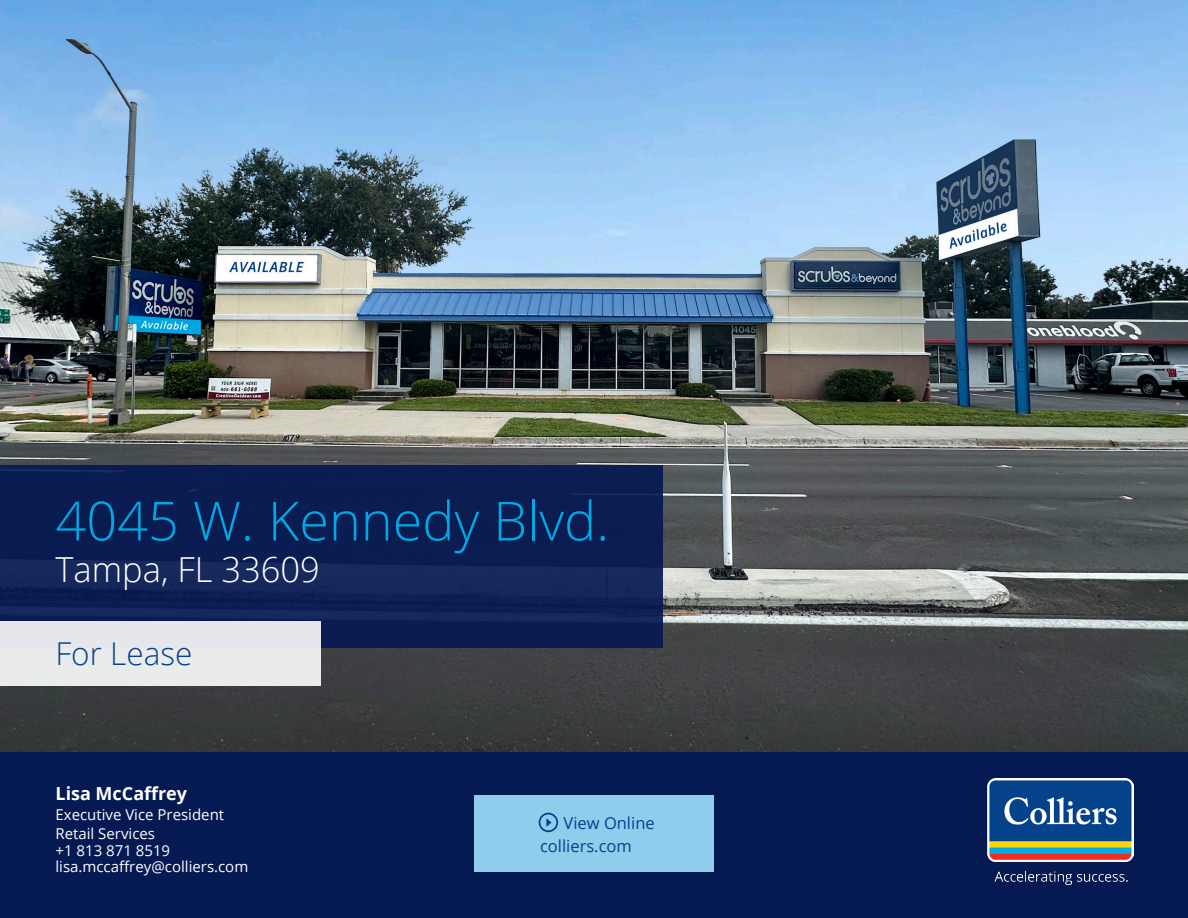
<style>
.page{position:relative;width:1188px;height:918px;background:#fff}
.page>*{position:absolute;margin:0;border:0;box-sizing:border-box;transform-origin:0 0}
.t1{font:300 54px "Open Sans";color:#00a8e4}
.t2{font:300 34.5px "Open Sans";color:#fff}
.t3{font:300 31.5px "Open Sans";color:#05428c}
.t4{font:700 18px "Open Sans";color:#fff}
.t5{font:16.5px "Open Sans";color:#05428c}
.t6{font:15px "Open Sans";color:#fff}
</style>
<div class="page">
<img style="left:0;top:0;width:1188px;height:753px">
<div style="left:0;top:465px;width:663px;height:183px;background:#051952"></div>
<div style="left:0;top:622px;width:321px;height:64px;background:#eaebeb"></div>
<div style="left:0;top:753px;width:1188px;height:165px;background:#051952"></div>
<img style="left:987px;top:779px;width:147px;height:106px">
<div style="left:474px;top:796px;width:240px;height:76px;background:#95d2f2"></div>
<div style="left:539px;top:813px;width:19px;height:19px;border:2px solid #05428c;border-radius:50%"></div>
<svg style="left:546px;top:818px;width:6px;height:9px"></svg>
<p class="t1" style="left:56px;top:484px;width:555px">4045 W. Kennedy Blvd.</p>
<p class="t2" style="left:56px;top:546px;width:266px">Tampa, FL 33609</p>
<p class="t3" style="left:56px;top:632px;width:138px">For Lease</p>
<p class="t4" style="left:56px;top:781px;width:133px">Lisa McCaffrey</p>
<p class="t6" style="left:56px;top:804px;width:170px">Executive Vice President</p>
<p class="t6" style="left:56px;top:823px;width:101px">Retail Services</p>
<p class="t6" style="left:56px;top:840px;width:116px">+1 813 871 8519</p>
<p class="t6" style="left:56px;top:856px;width:194px">lisa.mccaffrey@colliers.com</p>
<p class="t5" style="left:564px;top:811px;width:93px">View Online</p>
<p class="t5" style="left:540px;top:835px;width:93px">colliers.com</p>
</div>
